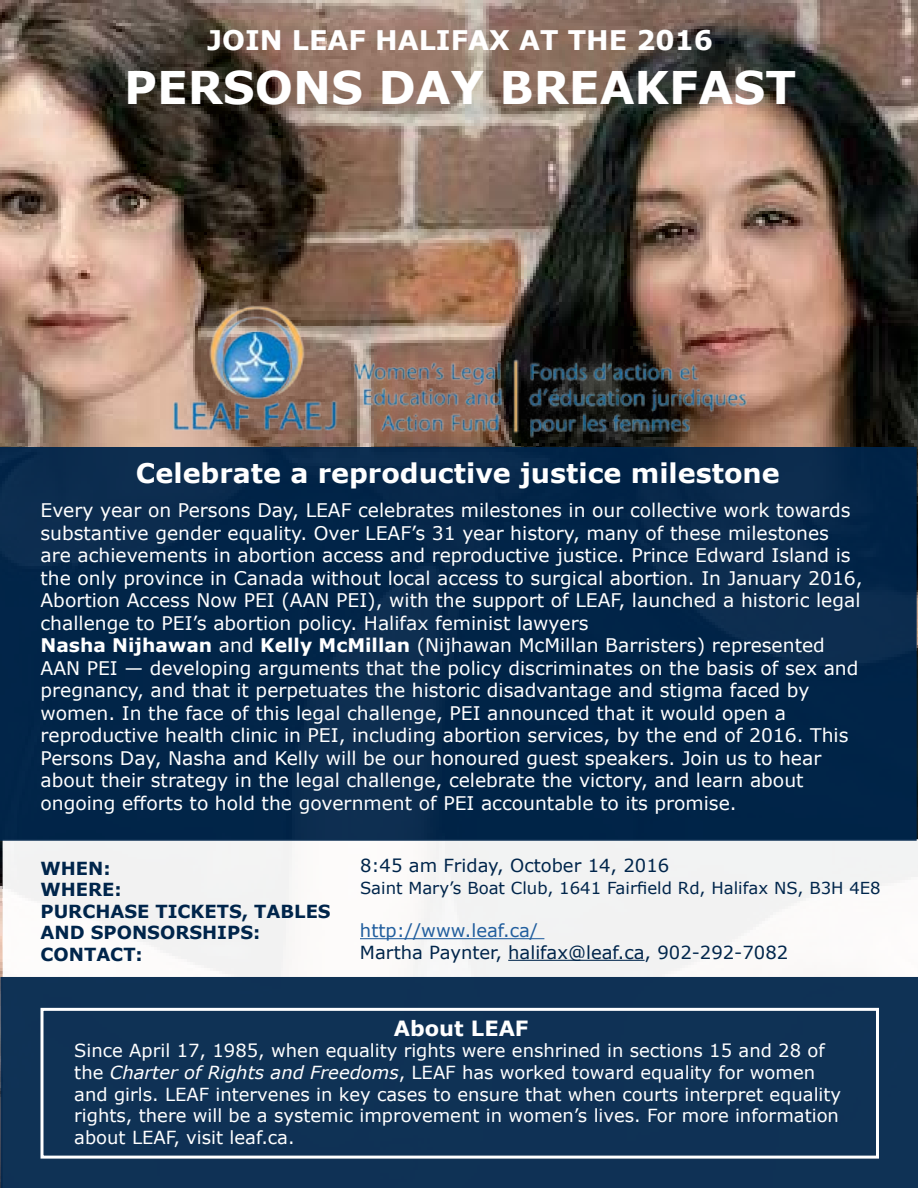
<style>
.page{position:relative;width:918px;height:1188px;background:#fff}
.page>*{position:absolute;margin:0;border:0;box-sizing:border-box;transform-origin:0 0}
.t1{font:700 45px "Verdana";color:#fff}
.t2{font:700 27px "Verdana";color:#fff}
.t3{font:700 21px "Verdana";color:#fff}
.t4{font:18.75px/22.5px "Verdana";color:#fff}
.t5{font:18px/21.6px "Verdana";color:#fff}
.t6{font:18px "Verdana";color:#00254b}
.t7{font:700 18px/21.6px "Verdana";color:#00254b}
.t8{font:18px "Verdana";color:#215e9e}
.t9{font:16.5px "Verdana";color:#00254b}
.s1{font-weight:700}
.s2{font-style:italic}
</style>
<div class="page">
<img style="left:0;top:0;width:918px;height:977px">
<svg style="left:3px;top:839px;width:915px;height:138px;fill:#f2f3f3"></svg>
<svg style="left:0;top:447px;width:917px;height:394px;background:#042649"></svg>
<img style="left:164px;top:290px;width:596px;height:152px">
<div style="left:0;top:977px;width:918px;height:211px;background:#0f3255"></div>
<hr style="left:360px;top:938px;width:184px;height:1px;background:#215e9e">
<hr style="left:508px;top:960px;width:137px;height:1px;background:#00254b">
<div style="left:40px;top:1008px;width:839px;height:151px;border:3px solid #fff"></div>
<h2 class="t2" style="left:207px;top:21px;width:508px">JOIN LEAF HALIFAX AT THE 2016</h2>
<h1 class="t1" style="left:124px;top:56px;width:674px">PERSONS DAY BREAKFAST</h1>
<h2 class="t2" style="left:136px;top:454px;width:645px">Celebrate a reproductive justice milestone</h2>
<p class="t4" style="left:40px;top:499px;width:824px">Every year on Persons Day, LEAF celebrates milestones in our collective work towards substantive gender equality. Over LEAF’s 31 year history, many of these milestones are achievements in abortion access and reproductive justice. Prince Edward Island is the only province in Canada without local access to surgical abortion. In January 2016, Abortion Access Now PEI (AAN PEI), with the support of LEAF, launched a historic legal challenge to PEI’s abortion policy. Halifax feminist lawyers<br><span class="s1">Nasha Nijhawan</span> and <span class="s1">Kelly McMillan</span> (Nijhawan McMillan Barristers) represented AAN PEI — developing arguments that the policy discriminates on the basis of sex and pregnancy, and that it perpetuates the historic disadvantage and stigma faced by women. In the face of this legal challenge, PEI announced that it would open a reproductive health clinic in PEI, including abortion services, by the end of 2016. This Persons Day, Nasha and Kelly will be our honoured guest speakers. Join us to hear about their strategy in the legal challenge, celebrate the victory, and learn about ongoing efforts to hold the government of PEI accountable to its promise.</p>
<p class="t7" style="left:40px;top:857px;width:292px">WHEN:<br>WHERE:<br>PURCHASE TICKETS, TABLES<br>AND SPONSORSHIPS:<br>CONTACT:</p>
<p class="t6" style="left:360px;top:853px;width:311px">8:45 am Friday, October 14, 2016</p>
<p class="t9" style="left:360px;top:877px;width:522px">Saint Mary’s Boat Club, 1641 Fairfield Rd, Halifax NS, B3H 4E8</p>
<p class="t8" style="left:360px;top:918px;width:180px">http://www.leaf.ca/</p>
<p class="t6" style="left:360px;top:940px;width:430px">Martha Paynter, halifax@leaf.ca, 902-292-7082</p>
<p class="t3" style="left:394px;top:1013px;width:136px">About LEAF</p>
<p class="t5" style="left:74px;top:1040px;width:768px">Since April 17, 1985, when equality rights were enshrined in sections 15 and 28 of the <span class="s2">Charter of Rights and Freedoms</span>, LEAF has worked toward equality for women and girls. LEAF intervenes in key cases to ensure that when courts interpret equality rights, there will be a systemic improvement in women’s lives. For more information about LEAF, visit leaf.ca.</p>
</div>
